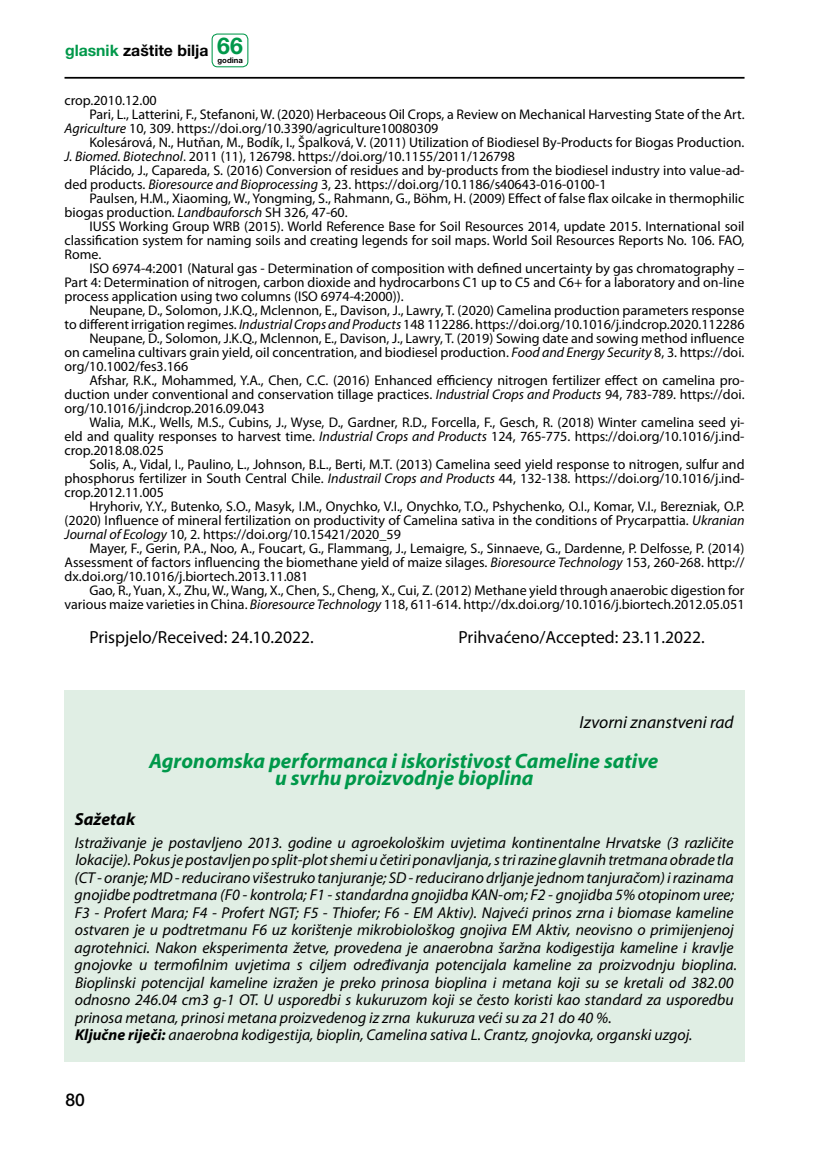
<style>
.page{position:relative;width:819px;height:1166px;background:#fff}
.page>*{position:absolute;margin:0;border:0;box-sizing:border-box;transform-origin:0 0}
.t1{font:italic 700 21px/17.5px "Myriad Pro";color:#00984a;text-align:center}
.t2{font:17.5px "Myriad Pro";color:#000}
.t3{font:italic 17.5px "Myriad Pro";color:#000}
.t4{font:italic 700 17.5px "Myriad Pro";color:#000}
.t5{font:500 17.5px "Helvetica Neue LT Pro";color:#000}
.t6{font:italic 15.75px/17.5px "Myriad Pro";color:#000}
.t7{font:700 15.75px "Helvetica Neue LT Pro";color:#000}
.t8{font:14px "Myriad Pro";color:#000}
.t9{font:700 7.7px "Helvetica Neue LT Pro";color:#000}
.s1{color:#00984a}
.s2{font-size:23.1px;color:#00984a}
.s3{font-style:italic}
.s4{font-weight:700}
</style>
<div class="page">
<hr style="left:64px;top:77px;width:680px;height:2px;background:#000">
<div style="left:211px;top:34px;width:37px;height:33px;border:1px solid #00984a;border-radius:5px"></div>
<div style="left:64px;top:690px;width:680px;height:372px;background:#e0eee4"></div>
<p class="t7" style="left:65px;top:40px;width:179px"><span class="s1">glasnik</span> zaštite bilja <span class="s2">66</span></p>
<p class="t9" style="left:217px;top:56px;width:27px">godina</p>
<p class="t8" style="left:64px;top:91px;width:94px">crop.2010.12.00</p>
<p class="t8" style="left:89px;top:105px;width:656px">Pari, L., Latterini, F., Stefanoni, W. (2020) Herbaceous Oil Crops, a Review on Mechanical Harvesting State of the Art.</p>
<p class="t8" style="left:64px;top:119px;width:375px"><span class="s3">Agriculture</span> 10, 309. https://doi.org/10.3390/agriculture10080309</p>
<p class="t8" style="left:89px;top:133px;width:656px">Kolesárová, N., Hutňan, M., Bodík, I., Špalková, V. (2011) Utilization of Biodiesel By-Products for Biogas Production.</p>
<p class="t8" style="left:64px;top:147px;width:452px"><span class="s3">J. Biomed. Biotechnol</span>. 2011 (11), 126798. https://doi.org/10.1155/2011/126798</p>
<p class="t8" style="left:89px;top:161px;width:656px">Plácido, J., Capareda, S. (2016) Conversion of residues and by-products from the biodiesel industry into value-ad-</p>
<p class="t8" style="left:64px;top:175px;width:543px">ded products. <span class="s3">Bioresource and Bioprocessing</span> 3, 23. https://doi.org/10.1186/s40643-016-0100-1</p>
<p class="t8" style="left:89px;top:189px;width:656px">Paulsen, H.M., Xiaoming, W., Yongming, S., Rahmann, G., Böhm, H. (2009) Effect of false flax oilcake in thermophilic</p>
<p class="t8" style="left:64px;top:203px;width:284px">biogas production<span class="s3">. Landbauforsch</span> SH 326, 47-60.</p>
<p class="t8" style="left:89px;top:217px;width:656px">IUSS Working Group WRB (2015). World Reference Base for Soil Resources 2014, update 2015. International soil</p>
<p class="t8" style="left:64px;top:231px;width:681px">classification system for naming soils and creating legends for soil maps. World Soil Resources Reports No. 106. FAO,</p>
<p class="t8" style="left:64px;top:245px;width:38px">Rome.</p>
<p class="t8" style="left:89px;top:259px;width:656px">ISO 6974-4:2001 (Natural gas - Determination of composition with defined uncertainty by gas chromatography –</p>
<p class="t8" style="left:64px;top:273px;width:681px">Part 4: Determination of nitrogen, carbon dioxide and hydrocarbons C1 up to C5 and C6+ for a laboratory and on-line</p>
<p class="t8" style="left:64px;top:287px;width:340px">process application using two columns (ISO 6974-4:2000)).</p>
<p class="t8" style="left:89px;top:301px;width:656px">Neupane, D., Solomon, J.K.Q., Mclennon, E., Davison, J., Lawry, T. (2020) Camelina production parameters response</p>
<p class="t8" style="left:64px;top:315px;width:681px">to different irrigation regimes. <span class="s3">Industrial Crops and Products</span> 148 112286. https://doi.org/10.1016/j.indcrop.2020.112286</p>
<p class="t8" style="left:89px;top:329px;width:656px">Neupane, D., Solomon, J.K.Q., Mclennon, E., Davison, J., Lawry, T. (2019) Sowing date and sowing method influence</p>
<p class="t8" style="left:64px;top:343px;width:681px">on camelina cultivars grain yield, oil concentration, and biodiesel production. <span class="s3">Food and Energy Security</span> 8, 3. https://doi.</p>
<p class="t8" style="left:64px;top:357px;width:125px">org/10.1002/fes3.166</p>
<p class="t8" style="left:89px;top:371px;width:656px">Afshar, R.K., Mohammed, Y.A., Chen, C.C. (2016) Enhanced efficiency nitrogen fertilizer effect on camelina pro-</p>
<p class="t8" style="left:64px;top:385px;width:681px">duction under conventional and conservation tillage practices. <span class="s3">Industrial Crops and Products</span> 94, 783-789. https://doi.</p>
<p class="t8" style="left:64px;top:399px;width:202px">org/10.1016/j.indcrop.2016.09.043</p>
<p class="t8" style="left:89px;top:413px;width:656px">Walia, M.K., Wells, M.S., Cubins, J., Wyse, D., Gardner, R.D., Forcella, F., Gesch, R. (2018) Winter camelina seed yi-</p>
<p class="t8" style="left:64px;top:427px;width:681px">eld and quality responses to harvest time. <span class="s3">Industrial Crops and Products</span> 124, 765-775. https://doi.org/10.1016/j.ind-</p>
<p class="t8" style="left:64px;top:441px;width:101px">crop.2018.08.025</p>
<p class="t8" style="left:89px;top:455px;width:656px">Solis, A., Vidal, I., Paulino, L., Johnson, B.L., Berti, M.T. (2013) Camelina seed yield response to nitrogen, sulfur and</p>
<p class="t8" style="left:64px;top:469px;width:681px">phosphorus fertilizer in South Central Chile. <span class="s3">Industrail Crops and Products</span> 44, 132-138. https://doi.org/10.1016/j.ind-</p>
<p class="t8" style="left:64px;top:483px;width:101px">crop.2012.11.005</p>
<p class="t8" style="left:89px;top:497px;width:656px">Hryhoriv, Y.Y., Butenko, S.O., Masyk, I.M., Onychko, V.I., Onychko, T.O., Pshychenko, O.I., Komar, V.I., Berezniak, O.P.</p>
<p class="t8" style="left:64px;top:511px;width:681px">(2020) Influence of mineral fertilization on productivity of Camelina sativa in the conditions of Prycarpattia. <span class="s3">Ukranian</span></p>
<p class="t8" style="left:64px;top:525px;width:338px"><span class="s3">Journal of Ecology</span> 10, 2. https://doi.org/10.15421/2020_59</p>
<p class="t8" style="left:89px;top:539px;width:656px">Mayer, F., Gerin, P.A., Noo, A., Foucart, G., Flammang, J., Lemaigre, S., Sinnaeve, G., Dardenne, P. Delfosse, P. (2014)</p>
<p class="t8" style="left:64px;top:553px;width:681px">Assessment of factors influencing the biomethane yield of maize silages. <span class="s3">Bioresource Technology</span> 153, 260-268. http://</p>
<p class="t8" style="left:64px;top:567px;width:245px">dx.doi.org/10.1016/j.biortech.2013.11.081</p>
<p class="t8" style="left:89px;top:581px;width:656px">Gao, R., Yuan, X., Zhu, W., Wang, X., Chen, S., Cheng, X., Cui, Z. (2012) Methane yield through anaerobic digestion for</p>
<p class="t8" style="left:64px;top:595px;width:681px">various maize varieties in China. <span class="s3">Bioresource Technology</span> 118, 611-614. http://dx.doi.org/10.1016/j.biortech.2012.05.051</p>
<p class="t2" style="left:89px;top:626px;width:226px">Prispjelo/Received: 24.10.2022.</p>
<p class="t2" style="left:458px;top:626px;width:248px">Prihvaćeno/Accepted: 23.11.2022.</p>
<p class="t3" style="left:579px;top:711px;width:156px">Izvorni znanstveni rad</p>
<h1 class="t1" style="left:149px;top:751px;width:510px">Agronomska performanca i iskoristivost Cameline sative u svrhu proizvodnje bioplina</h1>
<p class="t4" style="left:75px;top:808px;width:62px">Sažetak</p>
<p class="t6" style="left:74px;top:833px;width:664px">Istraživanje je postavljeno 2013. godine u agroekološkim uvjetima kontinentalne Hrvatske (3 različite lokacije). Pokus je postavljen po split-plot shemi u četiri ponavljanja, s tri razine glavnih tretmana obrade tla (CT - oranje; MD - reducirano višestruko tanjuranje; SD - reducirano drljanje jednom tanjuračom) i razinama gnojidbe podtretmana (F0 - kontrola; F1 - standardna gnojidba KAN-om; F2 - gnojidba 5% otopinom uree; F3 - Profert Mara; F4 - Profert NGT; F5 - Thiofer; F6 - EM Aktiv). Najveći prinos zrna i biomase kameline ostvaren je u podtretmanu F6 uz korištenje mikrobiološkog gnojiva EM Aktiv, neovisno o primijenjenoj agrotehnici. Nakon eksperimenta žetve, provedena je anaerobna šaržna kodigestija kameline i kravlje gnojovke u termofilnim uvjetima s ciljem određivanja potencijala kameline za proizvodnju bioplina.<br>Bioplinski potencijal kameline izražen je preko prinosa bioplina i metana koji su se kretali od 382.00 odnosno 246.04 cm3 g-1 OT. U usporedbi s kukuruzom koji se često koristi kao standard za usporedbu prinosa metana, prinosi metana proizvedenog iz zrna kukuruza veći su za 21 do 40 %.<br><span class="s4">Ključne riječi:</span> anaerobna kodigestija, bioplin, Camelina sativa L. Crantz, gnojovka, organski uzgoj.</p>
<p class="t5" style="left:65px;top:1090px;width:21px">80</p>
</div>
